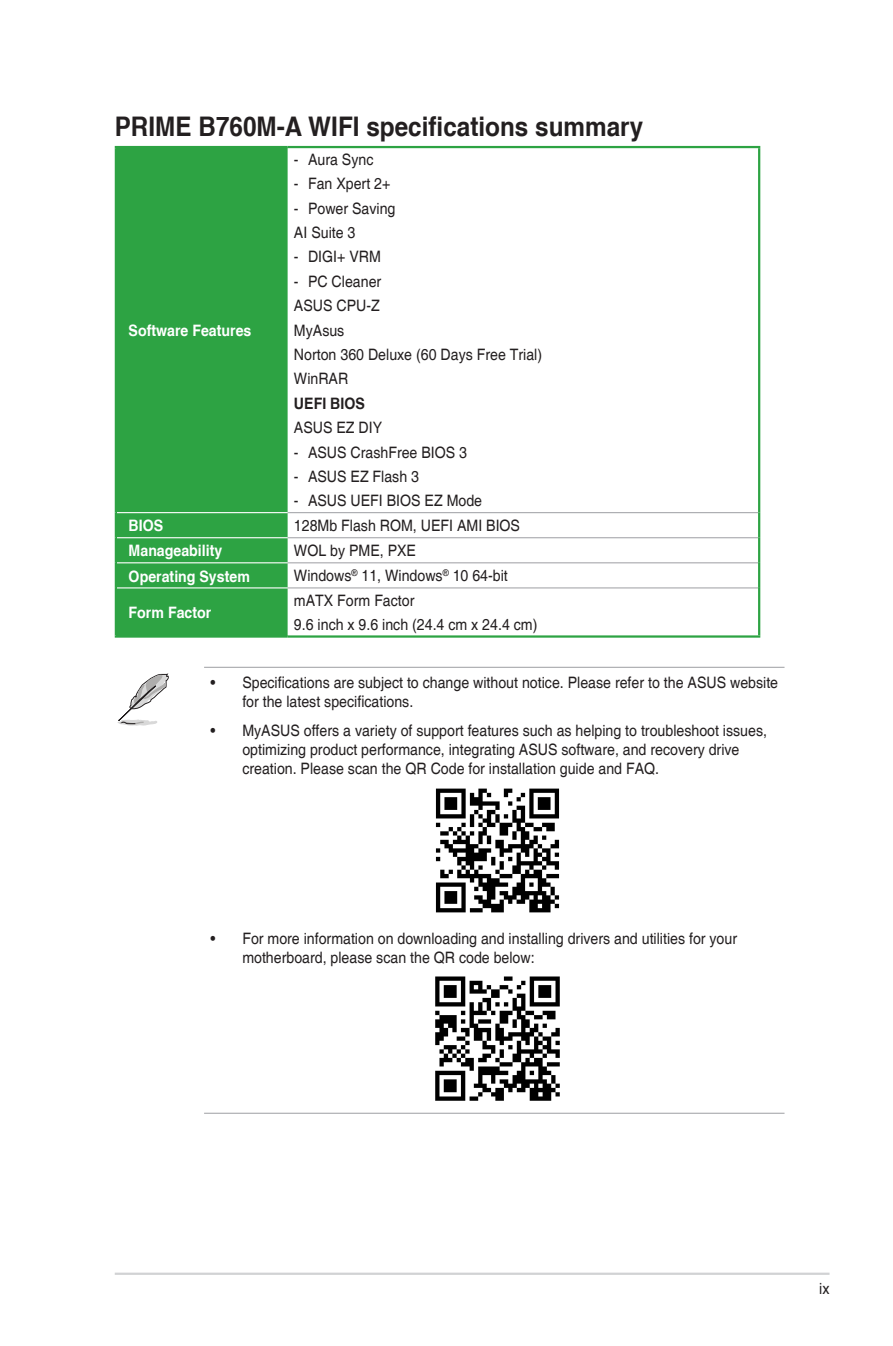
<style>
.page{position:relative;width:893px;height:1346px;background:#fff}
.page>*{position:absolute;margin:0;border:0;box-sizing:border-box;transform-origin:0 0}
.t1{font:700 27px "Helvetica cyr";color:#231f20;scale:.9 1}
.t2{font:15.75px/24.3px "Helvetica";color:#231f20;scale:.9 1}
.t3{font:700 15.75px "Helvetica cyr";color:#fff;scale:.9 1}
.t4{font:700 15.75px "Helvetica cyr";color:#231f20;scale:.9 1}
</style>
<div class="page">
<hr style="left:115px;top:1272px;width:714px;height:3px;background:#d1d2d4">
<hr style="left:204px;top:667px;width:580px;height:1px;background:#a8a9ad">
<hr style="left:204px;top:1112px;width:580px;height:2px;background:#a8a9ad">
<div style="left:117px;top:148px;width:171px;height:487px;background:#2da343"></div>
<hr style="left:288px;top:512px;width:470px;height:1px;background:#a8a9ad">
<hr style="left:288px;top:537px;width:470px;height:1px;background:#a8a9ad">
<hr style="left:288px;top:562px;width:470px;height:1px;background:#a8a9ad">
<hr style="left:288px;top:587px;width:470px;height:1px;background:#a8a9ad">
<hr style="left:117px;top:512px;width:171px;height:1px;background:#fff">
<hr style="left:117px;top:537px;width:171px;height:1px;background:#fff">
<hr style="left:117px;top:562px;width:171px;height:1px;background:#fff">
<hr style="left:117px;top:587px;width:171px;height:1px;background:#fff">
<hr style="left:115px;top:146px;width:173px;height:2px;background:#2da343">
<hr style="left:115px;top:148px;width:2px;height:365px;background:#2da343">
<hr style="left:288px;top:146px;width:472px;height:2px;background:#2da343">
<hr style="left:758px;top:148px;width:2px;height:365px;background:#2da343">
<hr style="left:115px;top:513px;width:2px;height:25px;background:#2da343">
<hr style="left:758px;top:513px;width:2px;height:25px;background:#2da343">
<hr style="left:115px;top:538px;width:2px;height:25px;background:#2da343">
<hr style="left:758px;top:538px;width:2px;height:25px;background:#2da343">
<hr style="left:115px;top:563px;width:2px;height:25px;background:#2da343">
<hr style="left:758px;top:563px;width:2px;height:25px;background:#2da343">
<hr style="left:115px;top:588px;width:2px;height:47px;background:#2da343">
<hr style="left:758px;top:588px;width:2px;height:47px;background:#2da343">
<hr style="left:115px;top:635px;width:173px;height:3px;background:#2da343">
<hr style="left:288px;top:635px;width:472px;height:3px;background:#2da343">
<img style="left:435px;top:788px;width:125px;height:125px">
<img style="left:435px;top:976px;width:125px;height:125px">
<svg style="left:117px;top:673px;width:52px;height:53px"></svg>
<h1 class="t1" style="left:115px;top:111px;width:589px">PRIME B760M-A WIFI specifications summary</h1>
<p class="t3" style="left:129px;top:322px;width:138px">Software Features</p>
<p class="t2" style="left:294px;top:148px;width:90px">- Aura Sync</p>
<p class="t2" style="left:294px;top:172px;width:109px">- Fan Xpert 2+</p>
<p class="t2" style="left:294px;top:197px;width:114px">- Power Saving<br>AI Suite 3</p>
<p class="t2" style="left:294px;top:245px;width:98px">- DIGI+ VRM</p>
<p class="t2" style="left:294px;top:270px;width:277px">- PC Cleaner<br>ASUS CPU-Z<br>MyAsus<br>Norton 360 Deluxe (60 Days Free Trial)<br>WinRAR</p>
<p class="t4" style="left:294px;top:394px;width:80px">UEFI BIOS</p>
<p class="t2" style="left:294px;top:416px;width:100px">ASUS EZ DIY</p>
<p class="t2" style="left:294px;top:440px;width:194px">- ASUS CrashFree BIOS 3</p>
<p class="t2" style="left:294px;top:465px;width:141px">- ASUS EZ Flash 3</p>
<p class="t2" style="left:294px;top:489px;width:211px">- ASUS UEFI BIOS EZ Mode</p>
<p class="t3" style="left:129px;top:517px;width:40px">BIOS</p>
<p class="t2" style="left:294px;top:514px;width:253px">128Mb Flash ROM, UEFI AMI BIOS</p>
<p class="t3" style="left:129px;top:542px;width:106px">Manageability</p>
<p class="t2" style="left:294px;top:539px;width:137px">WOL by PME, PXE</p>
<p class="t3" style="left:129px;top:567px;width:136px">Operating System</p>
<p class="t2" style="left:294px;top:564px;width:239px">Windows<sup>®</sup> 11, Windows<sup>®</sup> 10 64-bit</p>
<p class="t3" style="left:129px;top:604px;width:93px">Form Factor</p>
<p class="t2" style="left:294px;top:589px;width:272px">mATX Form Factor<br>9.6 inch x 9.6 inch (24.4 cm x 24.4 cm)</p>
<p class="t2" style="left:242px;top:674px;width:597px;line-height:18.9px;text-indent:-32px">• Specifications are subject to change without notice. Please refer to the ASUS website for the latest specifications.</p>
<p class="t2" style="left:242px;top:721px;width:585px;line-height:18.9px;text-indent:-32px">• MyASUS offers a variety of support features such as helping to troubleshoot issues, optimizing product performance, integrating ASUS software, and recovery drive creation. Please scan the QR Code for installation guide and FAQ.</p>
<p class="t2" style="left:242px;top:929px;width:551px;line-height:18.9px;text-indent:-32px">• For more information on downloading and installing drivers and utilities for your motherboard, please scan the QR code below:</p>
<p class="t2" style="left:819px;top:1276px;width:13px">ix</p>
</div>
